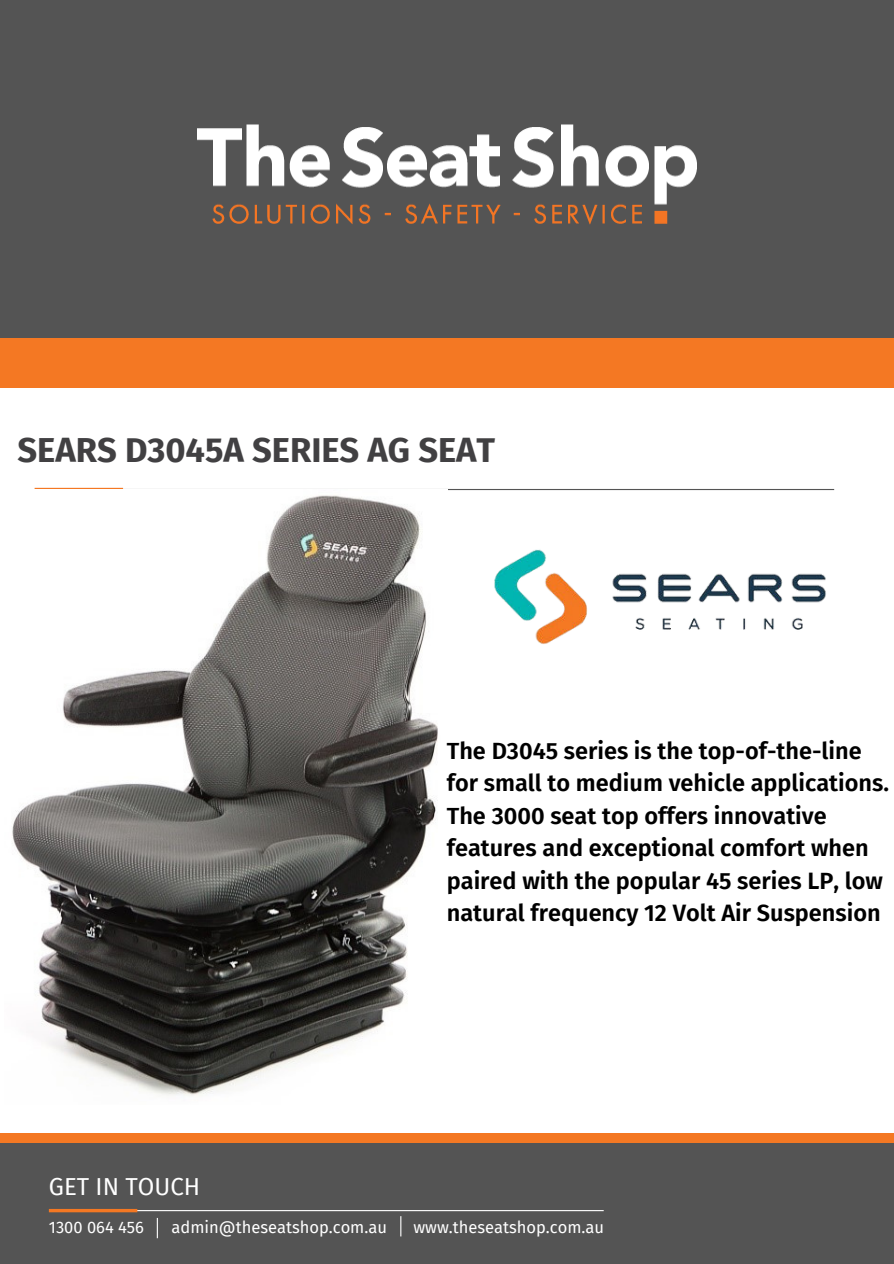
<style>
.page{position:relative;width:894px;height:1264px;background:#fff}
.page>*{position:absolute;margin:0;border:0;box-sizing:border-box;transform-origin:0 0}
.t1{font:700 34.5px "Fira Sans";color:#414042}
.t2{font:24px "Fira Sans";color:#fff}
.t3{font:600 23.55px/32.5px "Fira Sans";color:#000}
.t4{font:16.5px "Fira Sans";color:#fff}
</style>
<div class="page">
<div style="left:0;top:0;width:893px;height:339px;background:#545454"></div>
<div style="left:0;top:338px;width:893px;height:50px;background:#f47823"></div>
<div style="left:0;top:1141px;width:893px;height:122px;background:#545454"></div>
<div style="left:0;top:1133px;width:893px;height:9px;background:#f47823"></div>
<hr style="left:35px;top:488px;width:88px;height:3px;background:#f47823">
<hr style="left:66px;top:1209px;width:537px;height:2px;background:#fff">
<svg style="left:49px;top:1209px;width:88px;height:3px"></svg>
<svg style="left:157px;top:1218px;width:1px;height:20px"></svg>
<hr style="left:394px;top:489px;width:439px;height:1px;background:#545454">
<svg style="left:400px;top:1216px;width:1px;height:20px"></svg>
<img style="left:477px;top:489px;width:358px;height:155px">
<img style="left:197px;top:124px;width:499px;height:101px">
<img style="left:12px;top:489px;width:435px;height:607px">
<h1 class="t1" style="left:18px;top:420px;width:479px">SEARS D3045A SERIES AG SEAT</h1>
<p class="t3" style="left:446px;top:733px;width:443px">The D3045 series is the top-of-the-line for small to medium vehicle applications.<br>The 3000 seat top offers innovative features and exceptional comfort when paired with the popular 45 series LP, low natural frequency 12 Volt Air Suspension</p>
<p class="t2" style="left:49px;top:1168px;width:153px">GET IN TOUCH</p>
<p class="t4" style="left:49px;top:1214px;width:97px">1300 064 456</p>
<p class="t4" style="left:171px;top:1214px;width:217px">admin@theseatshop.com.au</p>
<p class="t4" style="left:413px;top:1214px;width:192px">www.theseatshop.com.au</p>
</div>
